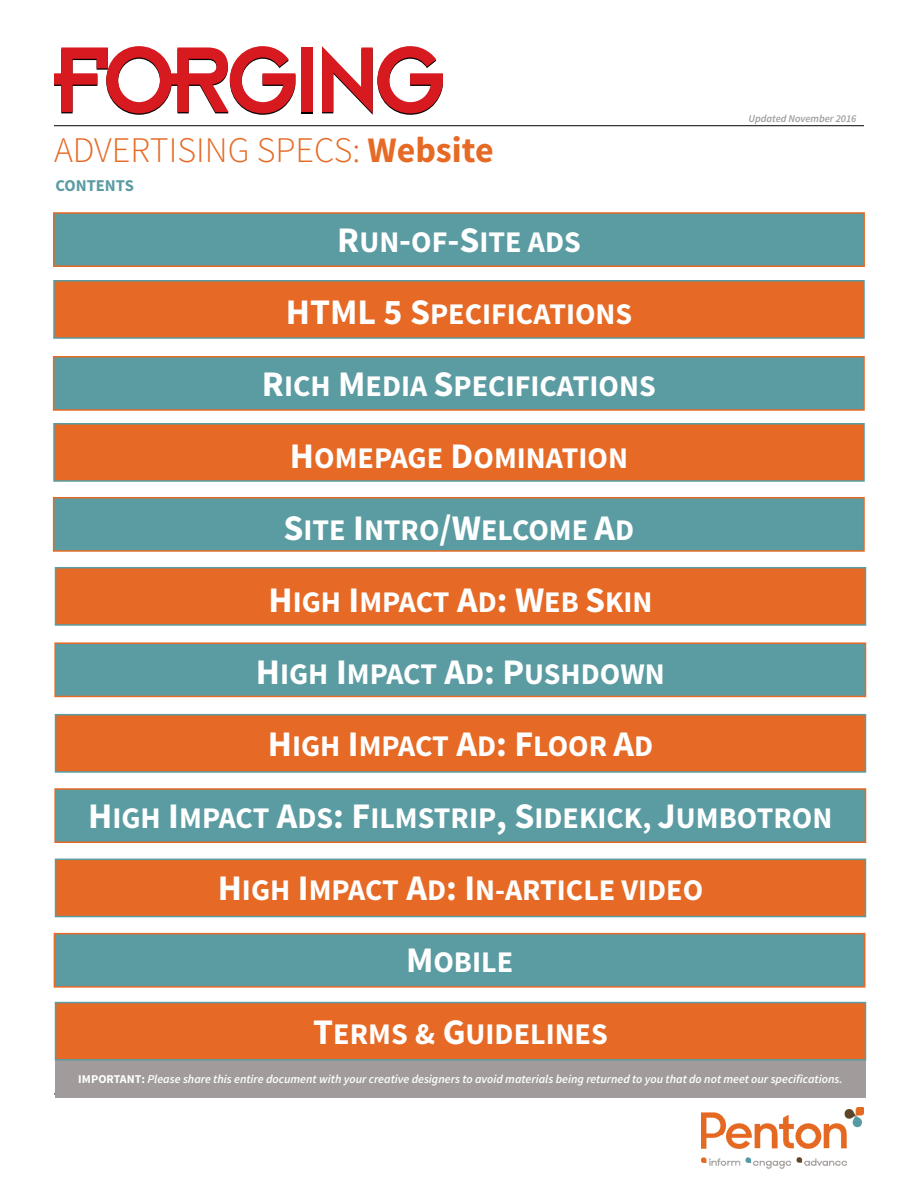
<style>
.page{position:relative;width:918px;height:1188px;background:#fff}
.page>*{position:absolute;margin:0;border:0;box-sizing:border-box;transform-origin:0 0}
.t1{font:300 36px "Source Sans Pro";color:#e66a25}
.t2{font:700 30px "Source Sans Pro";color:#fff}
.t3{font:700 16.5px "Source Sans Pro";color:#5a9ca2}
.t4{font:italic 600 12px "Source Sans Pro";color:#fff}
.t5{font:italic 600 10.5px "Source Sans Pro";color:#a19c9b}
.s1{font-weight:700}
.s2{font-size:36px}
.s3{font-weight:700;font-style:normal}
</style>
<div class="page">
<hr style="left:54px;top:125px;width:810px;height:1px;background:#000">
<hr style="left:54px;top:1094px;width:810px;height:1px;background:#000">
<img style="left:702px;top:1107px;width:162px;height:62px">
<div style="left:301px;top:49px;width:11px;height:64px;background:#000"></div>
<svg style="left:54px;top:46px;width:241px;height:69px"></svg>
<div style="left:301px;top:47px;width:11px;height:65px;background:#d71920"></div>
<svg style="left:322px;top:46px;width:121px;height:69px"></svg>
<div style="left:54px;top:281px;width:810px;height:57px;background:#e66a25"></div>
<div style="left:53px;top:280px;width:812px;height:59px;border:2px solid #5a9ca2"></div>
<div style="left:55px;top:1059px;width:811px;height:39px;background:#a19c9b"></div>
<div style="left:54px;top:357px;width:810px;height:53px;background:#5a9ca2"></div>
<div style="left:53px;top:356px;width:812px;height:55px;border:2px solid #e66a25"></div>
<div style="left:54px;top:424px;width:810px;height:57px;background:#e66a25"></div>
<div style="left:53px;top:423px;width:812px;height:59px;border:2px solid #5a9ca2"></div>
<div style="left:54px;top:498px;width:810px;height:53px;background:#5a9ca2"></div>
<div style="left:53px;top:497px;width:812px;height:55px;border:2px solid #e66a25"></div>
<div style="left:56px;top:568px;width:810px;height:57px;background:#e66a25"></div>
<div style="left:55px;top:567px;width:811px;height:59px;border:2px solid #5a9ca2"></div>
<div style="left:55px;top:643px;width:811px;height:53px;background:#5a9ca2"></div>
<div style="left:54px;top:642px;width:812px;height:55px;border:2px solid #e66a25"></div>
<div style="left:56px;top:715px;width:810px;height:57px;background:#e66a25"></div>
<div style="left:55px;top:714px;width:811px;height:59px;border:2px solid #5a9ca2"></div>
<div style="left:55px;top:789px;width:811px;height:53px;background:#5a9ca2"></div>
<div style="left:54px;top:788px;width:812px;height:55px;border:2px solid #e66a25"></div>
<div style="left:56px;top:859px;width:810px;height:58px;background:#e66a25"></div>
<div style="left:55px;top:859px;width:811px;height:58px;border:2px solid #5a9ca2"></div>
<div style="left:54px;top:934px;width:811px;height:53px;background:#5a9ca2"></div>
<div style="left:54px;top:933px;width:811px;height:55px;border:2px solid #e66a25"></div>
<div style="left:56px;top:1003px;width:810px;height:57px;background:#e66a25"></div>
<div style="left:55px;top:1002px;width:811px;height:59px;border:2px solid #5a9ca2"></div>
<div style="left:54px;top:213px;width:810px;height:53px;background:#5a9ca2"></div>
<div style="left:53px;top:212px;width:812px;height:55px;border:2px solid #e66a25"></div>
<p class="t1" style="left:54px;top:128px;width:441px">ADVERTISING SPECS: <span class="s1">Website</span></p>
<p class="t3" style="left:56px;top:175px;width:80px">CONTENTS</p>
<p class="t2" style="left:337px;top:223px;width:245px"><span class="s2">R</span>UN<span class="s2">-</span>OF<span class="s2">-S</span>ITE ADS</p>
<p class="t2" style="left:286px;top:295px;width:348px"><span class="s2">HTML 5 S</span>PECIFICATIONS</p>
<p class="t2" style="left:262px;top:367px;width:395px"><span class="s2">R</span>ICH <span class="s2">M</span>EDIA <span class="s2">S</span>PECIFICATIONS</p>
<p class="t2" style="left:290px;top:439px;width:340px"><span class="s2">H</span>OMEPAGE <span class="s2">D</span>OMINATION</p>
<p class="t2" style="left:284px;top:511px;width:352px"><span class="s2">S</span>ITE <span class="s2">I</span>NTRO<span class="s2">/W</span>ELCOME <span class="s2">A</span>D</p>
<p class="t2" style="left:268px;top:583px;width:386px"><span class="s2">H</span>IGH <span class="s2">I</span>MPACT <span class="s2">A</span>D<span class="s2">: W</span>EB <span class="s2">S</span>KIN</p>
<p class="t2" style="left:256px;top:655px;width:410px"><span class="s2">H</span>IGH <span class="s2">I</span>MPACT <span class="s2">A</span>D<span class="s2">: P</span>USHDOWN</p>
<p class="t2" style="left:268px;top:727px;width:387px"><span class="s2">H</span>IGH <span class="s2">I</span>MPACT <span class="s2">A</span>D<span class="s2">: F</span>LOOR <span class="s2">A</span>D</p>
<p class="t5" style="left:748px;top:111px;width:110px">Updated November 2016</p>
<p class="t2" style="left:88px;top:799px;width:746px"><span class="s2">H</span>IGH <span class="s2">I</span>MPACT <span class="s2">A</span>DS<span class="s2">: F</span>ILMSTRIP<span class="s2">, S</span>IDEKICK, <span class="s2">J</span>UMBOTRON</p>
<p class="t2" style="left:218px;top:871px;width:487px"><span class="s2">H</span>IGH <span class="s2">I</span>MPACT <span class="s2">A</span>D<span class="s2">: I</span>N-ARTICLE VIDEO</p>
<p class="t2" style="left:406px;top:943px;width:109px"><span class="s2">M</span>OBILE</p>
<p class="t2" style="left:313px;top:1015px;width:296px"><span class="s2">T</span>ERMS &amp; <span class="s2">G</span>UIDELINES</p>
<p class="t4" style="left:78px;top:1071px;width:766px"><span class="s3">IMPORTANT:</span> Please share this entire document with your creative designers to avoid materials being returned to you that do not meet our specifications.</p>
</div>
